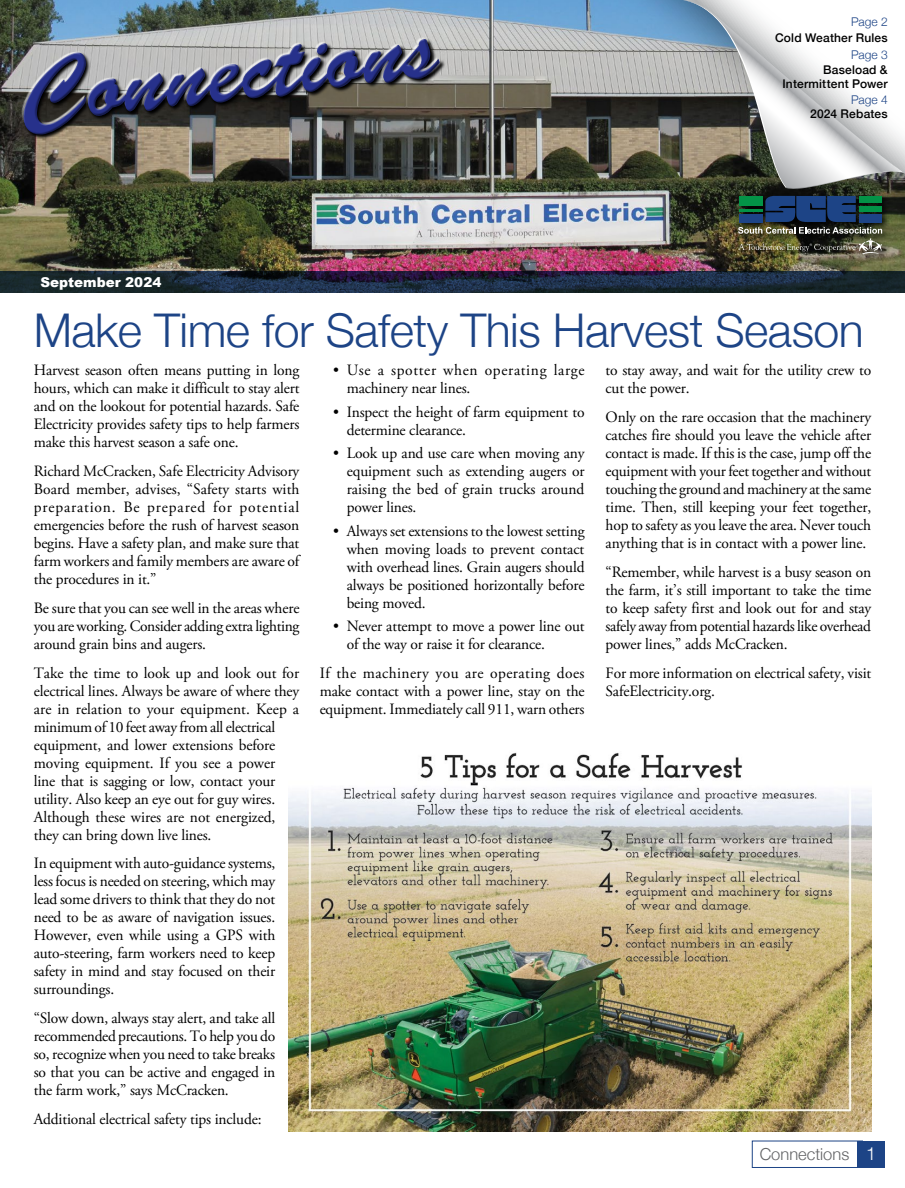
<style>
.page{position:relative;width:905px;height:1188px;background:#fff}
.page>*{position:absolute;margin:0;border:0;box-sizing:border-box;transform-origin:0 0}
.t1{font:93.3px "Banff Plain";color:#27318b}
.t2{font:300 46.5px "Helvetica Neue";letter-spacing:-.01em;color:#1d4486}
.t3{font:300 16.5px "Helvetica Neue";color:#636466}
.t4{font:15.75px/18px "Adobe Garamond Pro";letter-spacing:-.01em;color:#000;text-align:justify}
.t5{font:15.75px/18px "Adobe Garamond Pro";letter-spacing:.045em;color:#000}
.t6{font:900 13.5px "Arial";color:#fff}
.t7{font:500 12px/13.8px "Helvetica Neue";letter-spacing:.015em;color:#000;text-align:right}
.t8{font:300 12px "Helvetica Neue";color:#1d4486}
.s1{font-size:18px;color:#fff}
</style>
<div class="page">
<img style="left:0;top:0;width:904px;height:271px">
<svg style="left:23px;top:39px;width:422px;height:101px"></svg>
<svg style="left:16px;top:11px;width:428px;height:127px"></svg>
<svg style="left:0;top:271px;width:904px;height:22px"></svg>
<img style="left:518px;top:0;width:386px;height:262px">
<svg style="left:736px;top:254px;width:154px;height:9px"></svg>
<svg style="left:678px;top:0;width:226px;height:254px"></svg>
<div style="left:752px;top:1141px;width:110px;height:27px;background:#fff;border:1px solid #1d4486"></div>
<div style="left:857px;top:1141px;width:27px;height:27px;background:#1d4486"></div>
<img style="left:289px;top:752px;width:582px;height:380px">
<h1 class="t1" style="left:15px;top:43px;width:421px;rotate:-7deg">Connections</h1>
<p class="t6" style="left:40px;top:272px;width:122px">September 2024</p>
<p class="t8" style="left:851px;top:13px;width:38px">Page 2</p>
<p class="t7" style="left:775px;top:30px;width:114px">Cold Weather Rules</p>
<p class="t8" style="left:851px;top:45px;width:38px">Page 3</p>
<p class="t7" style="left:782px;top:62px;width:107px">Baseload &amp;<br>Intermittent Power</p>
<p class="t8" style="left:851px;top:91px;width:38px">Page 4</p>
<p class="t7" style="left:810px;top:106px;width:79px">2024 Rebates</p>
<h2 class="t2" style="left:34px;top:293px;width:831px">Make Time for Safety This Harvest Season</h2>
<p class="t4" style="left:34px;top:362px;width:267px">Harvest season often means putting in long hours, which can make it difficult to stay alert and on the lookout for potential hazards. Safe Electricity provides safety tips to help farmers make this harvest season a safe one.</p>
<p class="t4" style="left:34px;top:463px;width:267px">Richard McCracken, Safe Electricity Advisory Board member, advises, “Safety starts with preparation. Be prepared for potential emergencies before the rush of harvest season begins. Have a safety plan, and make sure that farm workers and family members are aware of the procedures in it.”</p>
<p class="t4" style="left:34px;top:599px;width:267px">Be sure that you can see well in the areas where you are working. Consider adding extra lighting around grain bins and augers.</p>
<p class="t4" style="left:34px;top:664px;width:267px;text-align:left">Take the time to look up and look out for electrical lines. Always be aware of where they are in relation to your equipment. Keep a minimum of 10 feet away from all electrical equipment, and lower extensions before moving equipment. If you see a power line that is sagging or low, contact your utility. Also keep an eye out for guy wires.<br>Although these wires are not energized, they can bring down live lines.</p>
<p class="t4" style="left:34px;top:855px;width:243px">In equipment with auto-guidance systems, less focus is needed on steering, which may lead some drivers to think that they do not need to be as aware of navigation issues.<br>However, even while using a GPS with auto-steering, farm workers need to keep safety in mind and stay focused on their surroundings.</p>
<p class="t4" style="left:34px;top:1010px;width:243px">“Slow down, always stay alert, and take all recommended precautions. To help you do so, recognize when you need to take breaks so that you can be active and engaged in the farm work,” says McCracken.</p>
<p class="t4" style="left:34px;top:1111px;width:229px">Additional electrical safety tips include:</p>
<p class="t5" style="left:347px;top:362px;width:239px;text-indent:-14px">• Use a spotter when operating large machinery near lines.</p>
<p class="t4" style="left:347px;top:403px;width:239px;text-indent:-14px">• Inspect the height of farm equipment to determine clearance.</p>
<p class="t4" style="left:347px;top:445px;width:239px;text-indent:-14px">• Look up and use care when moving any equipment such as extending augers or raising the bed of grain trucks around power lines.</p>
<p class="t4" style="left:347px;top:522px;width:239px;text-indent:-14px">• Always set extensions to the lowest setting when moving loads to prevent contact with overhead lines. Grain augers should always be positioned horizontally before being moved.</p>
<p class="t4" style="left:347px;top:618px;width:239px;text-indent:-14px">• Never attempt to move a power line out of the way or raise it for clearance.</p>
<p class="t4" style="left:320px;top:664px;width:266px">If the machinery you are operating does make contact with a power line, stay on the equipment. Immediately call 911, warn others</p>
<p class="t4" style="left:605px;top:362px;width:267px">to stay away, and wait for the utility crew to cut the power.</p>
<p class="t4" style="left:605px;top:409px;width:267px">Only on the rare occasion that the machinery catches fire should you leave the vehicle after contact is made. If this is the case, jump off the equipment with your feet together and without touching the ground and machinery at the same time. Then, still keeping your feet together, hop to safety as you leave the area. Never touch anything that is in contact with a power line.</p>
<p class="t4" style="left:605px;top:564px;width:267px">“Remember, while harvest is a busy season on the farm, it’s still important to take the time to keep safety first and look out for and stay safely away from potential hazards like overhead power lines,” adds McCracken.</p>
<p class="t4" style="left:605px;top:664px;width:267px">For more information on electrical safety, visit<br>SafeElectricity.org.</p>
<p class="t3" style="left:759px;top:1141px;width:118px">Connections <span class="s1">1</span></p>
</div>
